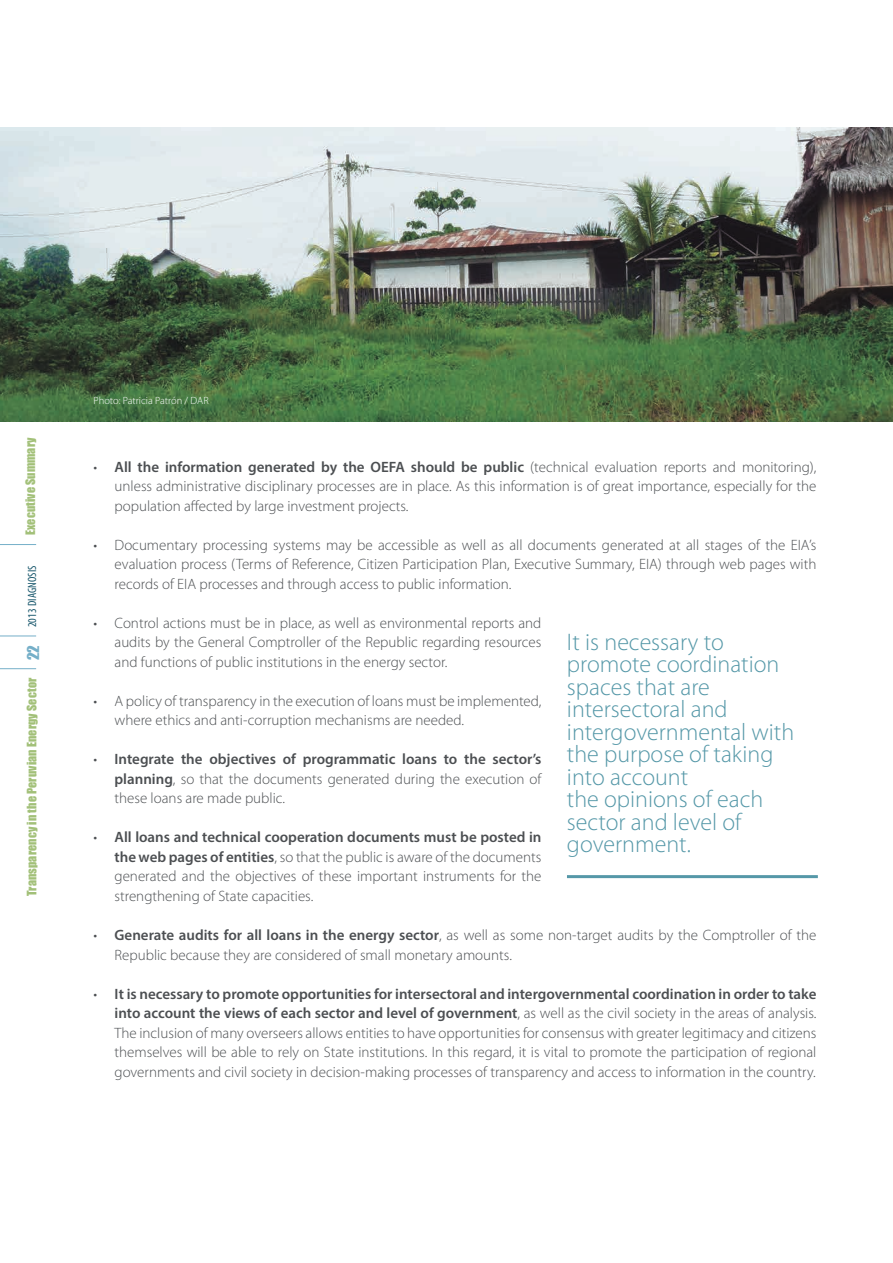
<style>
.page{position:relative;width:893px;height:1263px;background:#fff}
.page>*{position:absolute;margin:0;border:0;box-sizing:border-box;transform-origin:0 0}
.t1{font:300 24px/22.5px "Myriad Pro";color:#5598a8}
.t2{font:300 15px/19.5px "Myriad Pro";color:#4c4f52;text-align:justify}
.t3{font:15px "Impact";color:#75afc8}
.t4{font:12px "Impact";letter-spacing:.01em;color:#a2c078}
.t5{font:condensed 12px "Myriad Pro";letter-spacing:.01em;color:#18576c}
.t6{font:300 10.5px "Myriad Pro";color:#fff}
.s1{font-weight:600}
</style>
<div class="page">
<hr style="left:567px;top:875px;width:251px;height:3px;background:#5598a8">
<img style="left:0;top:128px;width:893px;height:294px">
<hr style="left:0;top:668px;width:36px;height:1px;background:#75afc8">
<hr style="left:0;top:636px;width:36px;height:1px;background:#75afc8">
<hr style="left:0;top:544px;width:36px;height:1px;background:#75afc8">
<p class="t4" style="left:23px;top:535px;width:99px;rotate:-90deg">Executive Summary</p>
<p class="t5" style="left:25px;top:627px;width:63px;rotate:-90deg">2013 DIAGNOSIS</p>
<p class="t3" style="left:24px;top:660px;width:17px;rotate:-90deg">22</p>
<p class="t4" style="left:25px;top:896px;width:220px;rotate:-90deg">Transparency in the Peruvian Energy Sector</p>
<p class="t6" style="left:94px;top:394px;width:117px">Photo: Patricia Patrón / DAR</p>
<p class="t2" style="left:115px;top:457px;width:703px;text-indent:-21px">• <span class="s1">All the information generated by the OEFA should be public</span> (technical evaluation reports and monitoring), unless administrative disciplinary processes are in place. As this information is of great importance, especially for the population affected by large investment projects.</p>
<p class="t2" style="left:115px;top:535px;width:703px;text-indent:-21px">• Documentary processing systems may be accessible as well as all documents generated at all stages of the EIA’s evaluation process (Terms of Reference, Citizen Participation Plan, Executive Summary, EIA) through web pages with records of EIA processes and through access to public information.</p>
<p class="t2" style="left:115px;top:613px;width:428px;text-indent:-21px">• Control actions must be in place, as well as environmental reports and audits by the General Comptroller of the Republic regarding resources and functions of public institutions in the energy sector.</p>
<p class="t2" style="left:115px;top:691px;width:428px;text-indent:-21px">• A policy of transparency in the execution of loans must be implemented, where ethics and anti-corruption mechanisms are needed.</p>
<p class="t2" style="left:115px;top:749px;width:428px;text-indent:-21px">• <span class="s1">Integrate the objectives of programmatic loans to the sector’s planning</span>, so that the documents generated during the execution of these loans are made public.</p>
<p class="t2" style="left:115px;top:827px;width:428px;text-indent:-21px">• <span class="s1">All loans and technical cooperation documents must be posted in the web pages of entities</span>, so that the public is aware of the documents generated and the objectives of these important instruments for the strengthening of State capacities.</p>
<p class="t2" style="left:115px;top:925px;width:703px;text-indent:-21px">• <span class="s1">Generate audits for all loans in the energy sector</span>, as well as some non-target audits by the Comptroller of the<br>Republic because they are considered of small monetary amounts.</p>
<p class="t2" style="left:115px;top:983px;width:703px;text-indent:-21px">• <span class="s1">It is necessary to promote opportunities for intersectoral and intergovernmental coordination in order to take into account the views of each sector and level of government</span>, as well as the civil society in the areas of analysis.<br>The inclusion of many overseers allows entities to have opportunities for consensus with greater legitimacy and citizens themselves will be able to rely on State institutions. In this regard, it is vital to promote the participation of regional governments and civil society in decision-making processes of transparency and access to information in the country.</p>
<h1 class="t1" style="left:567px;top:630px;width:229px">It is necessary to promote coordination spaces that are intersectoral and intergovernmental with the purpose of taking into account<br>the opinions of each sector and level of government.</h1>
</div>
